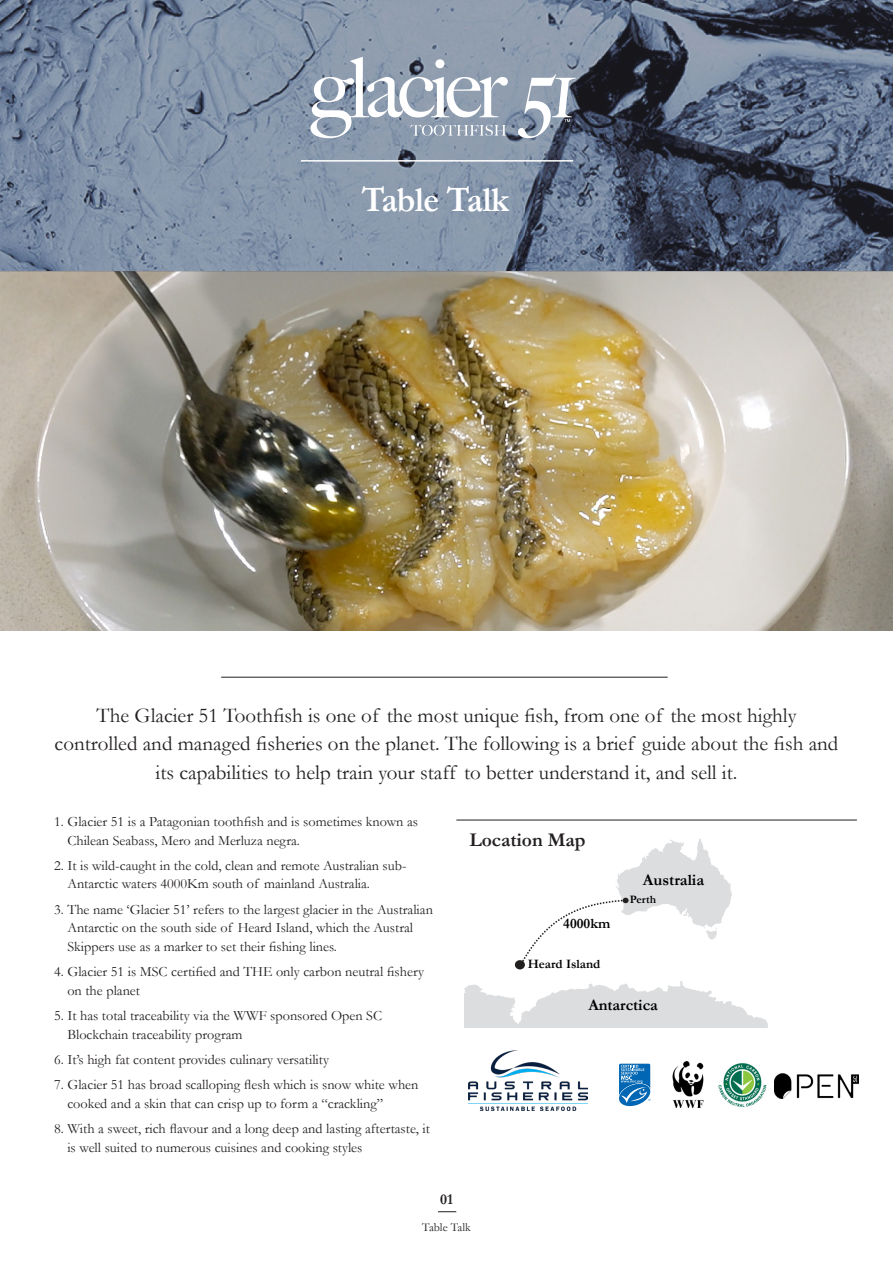
<style>
.page{position:relative;width:893px;height:1263px;background:#fff}
.page>*{position:absolute;margin:0;border:0;box-sizing:border-box;transform-origin:0 0}
.t1{font:700 36px "Garamond";letter-spacing:-.01em;color:#fff;scale:.93 1}
.t2{font:21px/28.5px "Garamond";color:#231f20;text-align:center}
.Heading_Main{font:700 19.5px "Garamond";color:#231f20}
.t3{font:700 16.2px "Garamond";color:#000}
.t4{font:700 16.05px "Garamond";color:#000}
.t5{font:700 15px "Garamond";color:#231f20}
.t6{font:700 14.4px "Garamond";color:#000}
.Body{font:14.25px/18.8px "Garamond";color:#231f20}
.t7{font:700 12.9px "Garamond";color:#000}
.t8{font:12px "Garamond";color:#231f20}
.t9{font:700 11.4px "Garamond";color:#000}
</style>
<div class="page">
<img style="left:0;top:271px;width:893px;height:359px">
<svg style="left:0;top:0;width:893px;height:271px"></svg>
<svg style="left:310px;top:57px;width:266px;height:81px"></svg>
<hr style="left:301px;top:160px;width:272px;height:2px;background:#fff">
<hr style="left:221px;top:677px;width:447px;height:1px;background:#231f20">
<svg style="left:438px;top:1211px;width:18px;height:1px"></svg>
<img style="left:718px;top:1063px;width:49px;height:45px">
<svg style="left:619px;top:1063px;width:32px;height:43px"></svg>
<img style="left:672px;top:1062px;width:32px;height:45px">
<img style="left:468px;top:1050px;width:120px;height:60px">
<svg style="left:464px;top:981px;width:304px;height:47px"></svg>
<div style="left:515px;top:960px;width:10px;height:9px;background:#221f1f;border-radius:50%"></div>
<svg style="left:520px;top:839px;width:212px;height:126px"></svg>
<hr style="left:456px;top:820px;width:401px;height:1px;background:#231f20">
<img style="left:775px;top:1074px;width:83px;height:25px">
<p class="t1" style="left:362px;top:178px;width:160px">Table Talk</p>
<p class="t2" style="left:55px;top:701px;width:785px">The Glacier 51 Toothfish is one of the most unique fish, from one of the most highly controlled and managed fisheries on the planet. The following is a brief guide about the fish and its capabilities to help train your staff to better understand it, and sell it.</p>
<p class="Body" style="left:67px;top:812px;width:352px;text-indent:-13px">1. Glacier 51 is a Patagonian toothfish and is sometimes known as<br>Chilean Seabass, Mero and Merluza negra.</p>
<p class="Body" style="left:67px;top:856px;width:341px;text-indent:-13px">2. It is wild-caught in the cold, clean and remote Australian sub-<br>Antarctic waters 4000Km south of mainland Australia.</p>
<p class="Body" style="left:67px;top:899px;width:367px;text-indent:-13px">3. The name ‘Glacier 51’ refers to the largest glacier in the Australian<br>Antarctic on the south side of Heard Island, which the Austral<br>Skippers use as a marker to set their fishing lines.</p>
<p class="Body" style="left:67px;top:962px;width:358px;text-indent:-13px">4. Glacier 51 is MSC certified and THE only carbon neutral fishery on the planet</p>
<p class="Body" style="left:67px;top:1006px;width:316px;text-indent:-13px">5. It has total traceability via the WWF sponsored Open SC<br>Blockchain traceability program</p>
<p class="Body" style="left:54px;top:1050px;width:276px">6. It’s high fat content provides culinary versatility</p>
<p class="Body" style="left:67px;top:1075px;width:353px;text-indent:-13px">7. Glacier 51 has broad scalloping flesh which is snow white when cooked and a skin that can crisp up to form a “crackling”</p>
<p class="Body" style="left:67px;top:1119px;width:364px;text-indent:-13px">8. With a sweet, rich flavour and a long deep and lasting aftertaste, it is well suited to numerous cuisines and cooking styles</p>
<p class="Heading_Main" style="left:469px;top:828px;width:118px">Location Map</p>
<p class="t6" style="left:563px;top:915px;width:48px">4000km</p>
<p class="t3" style="left:643px;top:871px;width:63px">Australia</p>
<p class="t9" style="left:630px;top:893px;width:28px">Perth</p>
<p class="t7" style="left:528px;top:956px;width:74px">Heard Island</p>
<p class="t4" style="left:588px;top:995px;width:71px">Antarctica</p>
<p class="t5" style="left:440px;top:1190px;width:14px">01</p>
<p class="t8" style="left:422px;top:1219px;width:50px">Table Talk</p>
</div>
